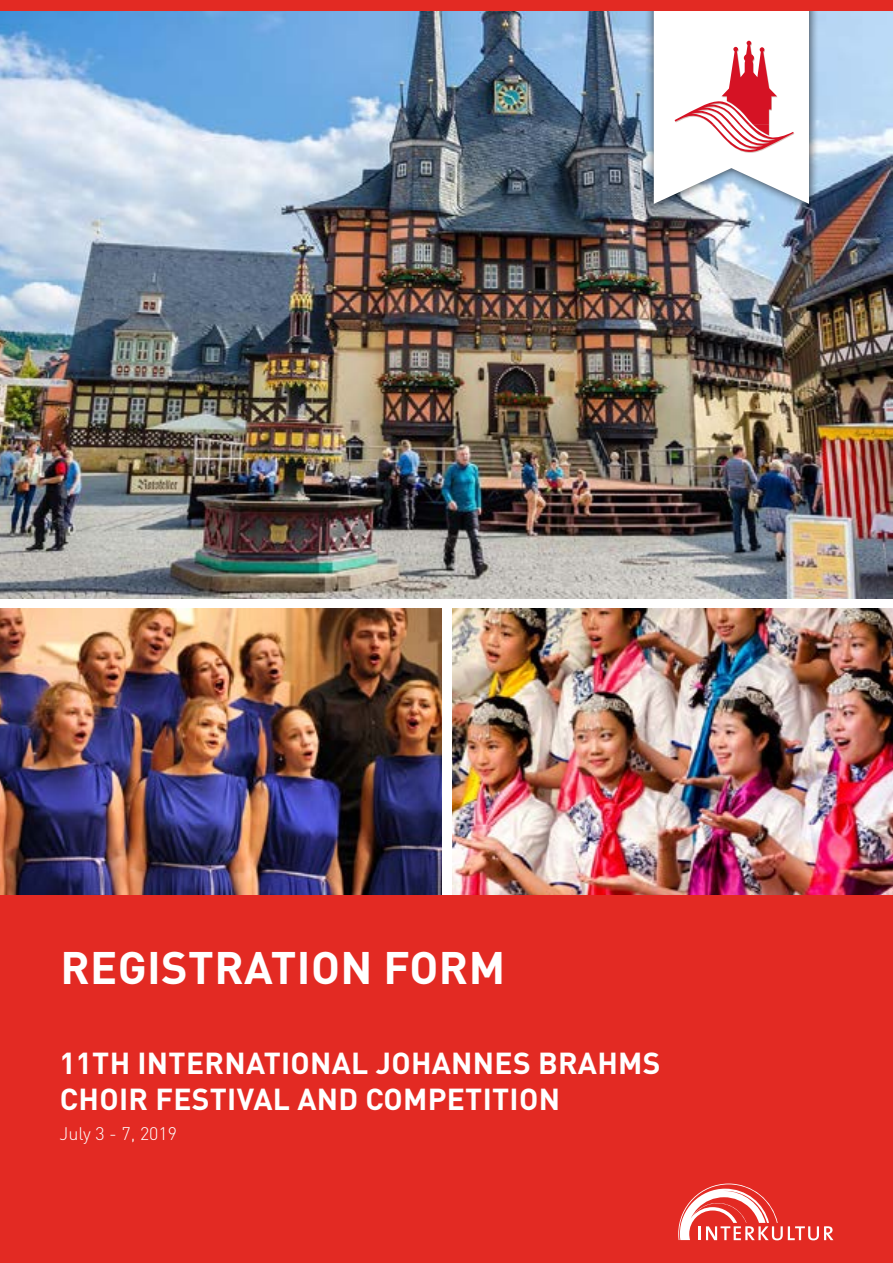
<style>
.page{position:relative;width:893px;height:1263px;background:#fff}
.page>*{position:absolute;margin:0;border:0;box-sizing:border-box;transform-origin:0 0}
.t1{font:700 45px "DIN Pro";letter-spacing:.01em;color:#fff}
.t2{font:700 30px/36px "DIN Pro";letter-spacing:.01em;color:#fff}
.t3{font:300 18px "DIN Pro";color:#fff}
</style>
<div class="page">
<img style="left:1px;top:11px;width:892px;height:587px">
<img style="left:452px;top:609px;width:441px;height:286px">
<img style="left:0;top:609px;width:441px;height:290px">
<div style="left:1px;top:895px;width:892px;height:368px;background:#e32a23"></div>
<div style="left:644px;top:0;width:174px;height:213px;background:#000;opacity:.75"></div>
<svg style="left:678px;top:1183px;width:155px;height:57px"></svg>
<div style="left:0;top:0;width:893px;height:11px;background:#e32a23"></div>
<svg style="left:654px;top:11px;width:155px;height:193px"></svg>
<h1 class="t1" style="left:60px;top:937px;width:446px">REGISTRATION FORM</h1>
<p class="t2" style="left:60px;top:1044px;width:603px">11TH INTERNATIONAL JOHANNES BRAHMS<br>CHOIR FESTIVAL AND COMPETITION</p>
<p class="t3" style="left:60px;top:1121px;width:119px">July 3 - 7, 2019</p>
</div>
